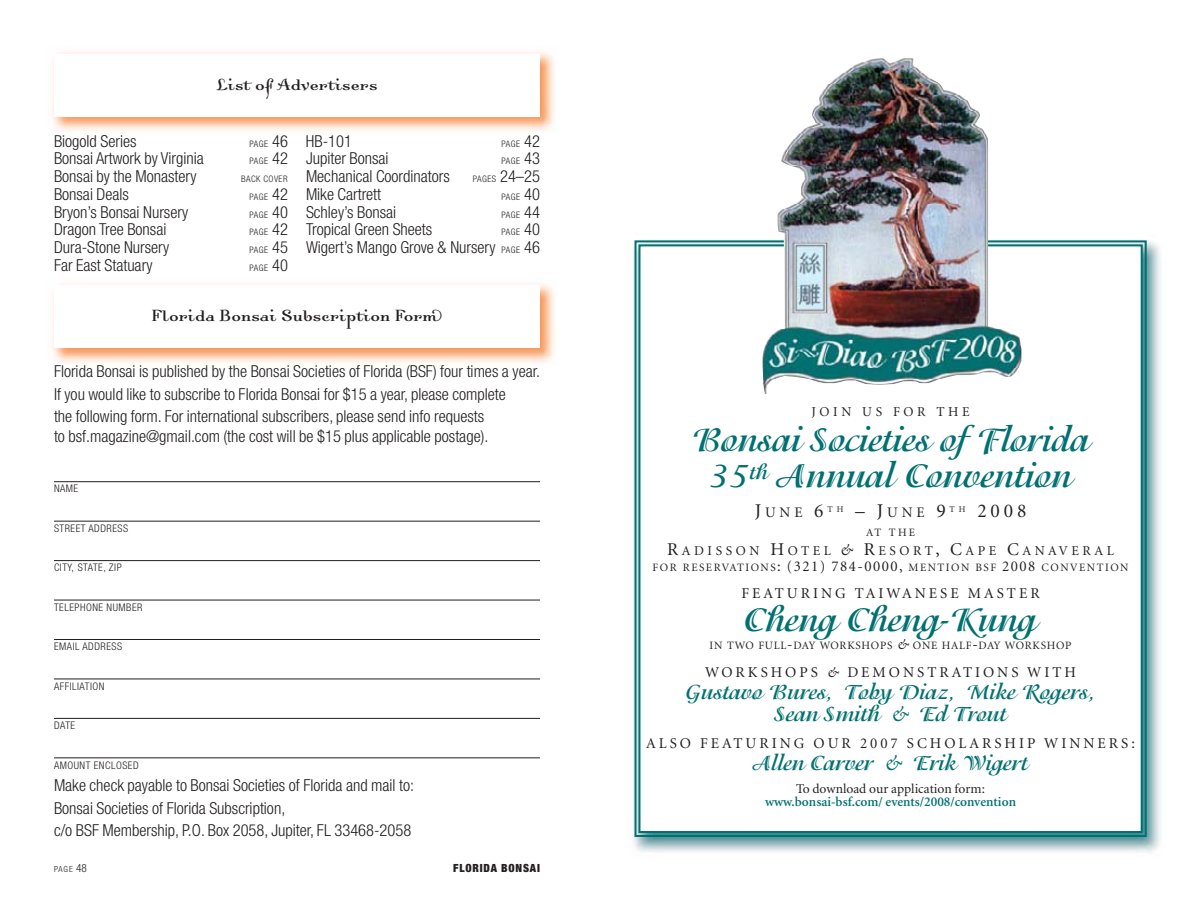
<style>
.page{position:relative;width:1188px;height:918px;background:#fff}
.page>*{position:absolute;margin:0;border:0;box-sizing:border-box;transform-origin:0 0}
.t1{font:700 36px/35.2px "AT Isadora";color:#007070;text-align:center}
.t2{font:700 22.5px/21.8px "AT Isadora";color:#007070;text-align:center}
.t3{font:21px "Dalliance Roman";color:#231f20}
.t4{font:19.5px "Minion";color:#231f20}
.t5{font:300 condensed 16.5px/22.5px "Helvetica Neue";color:#231f20}
.t6{font:15px "Minion";letter-spacing:.2em;color:#231f20}
.t7{font:14.7px "Minion";color:#231f20}
.t8{font:13.5px "Minion";letter-spacing:.265em;color:#231f20}
.t9{font:600 13.5px "Minion";color:#007070}
.t10{font:13.5px "Minion";color:#231f20}
.t11{font:11.25px "Minion";letter-spacing:.135em;color:#231f20}
.t12{font:11.25px "Minion";letter-spacing:.07em;color:#231f20}
.t13{font:900 condensed 11.25px "Helvetica Neue";letter-spacing:.075em;color:#231f20}
.t14{font:300 condensed 10.5px "Helvetica Neue";letter-spacing:.05em;color:#231f20}
.t15{font:300 condensed 9px "Helvetica Neue";letter-spacing:.05em;color:#231f20}
.t16{font:8.7px "Minion";color:#231f20}
.t17{font:300 condensed 8.4px "Helvetica Neue";color:#231f20}
.s1{font-size:16.5px}
.s2{font-size:9px}
.s3{font-family:"Dalliance Roman Ligatures"}
.s4{font-size:11.25px}
.s5{font-size:19.5px}
.s6{font-size:14.7px}
.s7{font-size:18px}
.s8{font-style:italic;font-size:16.5px}
.s9{font-size:15px}
.s10{font-style:italic;font-size:15px}
.s11{font-style:italic}
.s12{font-family:"Minion";font-weight:400;font-style:italic}
</style>
<div class="page">
<img style="left:52px;top:51px;width:503px;height:80px">
<div style="left:54px;top:54px;width:486px;height:63px;background:#fff"></div>
<img style="left:52px;top:283px;width:503px;height:80px">
<div style="left:54px;top:285px;width:486px;height:63px;background:#fff"></div>
<hr style="left:54px;top:481px;width:486px;height:1px;background:#231f20">
<hr style="left:54px;top:521px;width:486px;height:1px;background:#231f20">
<hr style="left:54px;top:560px;width:486px;height:1px;background:#231f20">
<hr style="left:54px;top:600px;width:486px;height:1px;background:#231f20">
<hr style="left:54px;top:639px;width:486px;height:1px;background:#231f20">
<hr style="left:54px;top:679px;width:486px;height:1px;background:#231f20">
<hr style="left:54px;top:718px;width:486px;height:1px;background:#231f20">
<hr style="left:54px;top:758px;width:486px;height:1px;background:#231f20">
<img style="left:633px;top:241px;width:528px;height:612px">
<svg style="left:633px;top:240px;width:515px;height:598px"></svg>
<img style="left:762px;top:58px;width:259px;height:336px">
<p class="t3" style="left:216px;top:70px;width:163px">List of Advertisers</p>
<p class="t5" style="left:54px;top:131px;width:84px">Biogold Series</p>
<p class="t15" style="left:250px;top:140px;width:40px">PAGE <span class="s1">46</span></p>
<p class="t5" style="left:54px;top:149px;width:151px">Bonsai Artwork by Virginia</p>
<p class="t15" style="left:250px;top:158px;width:40px">PAGE <span class="s1">42</span></p>
<p class="t5" style="left:54px;top:166px;width:144px">Bonsai by the Monastery</p>
<p class="t15" style="left:241px;top:176px;width:48px">BACK COVER</p>
<p class="t5" style="left:54px;top:184px;width:76px">Bonsai Deals</p>
<p class="t15" style="left:250px;top:193px;width:40px">PAGE <span class="s1">42</span></p>
<p class="t5" style="left:54px;top:202px;width:136px">Bryon’s Bonsai Nursery</p>
<p class="t15" style="left:250px;top:211px;width:40px">PAGE <span class="s1">40</span></p>
<p class="t5" style="left:54px;top:220px;width:114px">Dragon Tree Bonsai</p>
<p class="t15" style="left:250px;top:229px;width:40px">PAGE <span class="s1">42</span></p>
<p class="t5" style="left:54px;top:237px;width:117px">Dura-Stone Nursery</p>
<p class="t15" style="left:250px;top:247px;width:40px">PAGE <span class="s1">45</span></p>
<p class="t5" style="left:54px;top:255px;width:100px">Far East Statuary</p>
<p class="t15" style="left:250px;top:264px;width:40px">PAGE <span class="s1">40</span></p>
<p class="t5" style="left:306px;top:131px;width:48px">HB-101</p>
<p class="t15" style="left:502px;top:140px;width:40px">PAGE <span class="s1">42</span></p>
<p class="t5" style="left:306px;top:149px;width:84px">Jupiter Bonsai</p>
<p class="t15" style="left:502px;top:158px;width:40px">PAGE <span class="s1">43</span></p>
<p class="t5" style="left:306px;top:166px;width:145px">Mechanical Coordinators</p>
<p class="t15" style="left:473px;top:176px;width:69px">PAGES <span class="s1">24–25</span></p>
<p class="t5" style="left:306px;top:184px;width:77px">Mike Cartrett</p>
<p class="t15" style="left:502px;top:193px;width:40px">PAGE <span class="s1">40</span></p>
<p class="t5" style="left:306px;top:202px;width:92px">Schley’s Bonsai</p>
<p class="t15" style="left:502px;top:211px;width:40px">PAGE <span class="s1">44</span></p>
<p class="t5" style="left:306px;top:220px;width:128px">Tropical Green Sheets</p>
<p class="t15" style="left:502px;top:229px;width:40px">PAGE <span class="s1">40</span></p>
<p class="t5" style="left:306px;top:237px;width:236px">Wigert’s Mango Grove &amp; Nursery <span class="s2">PAGE</span> 46</p>
<p class="t3" style="left:151px;top:302px;width:293px">Florida Bonsai Subscription For<span class="s3">M</span></p>
<p class="t5" style="left:54px;top:362px;width:488px">Florida Bonsai is published by the Bonsai Societies of Florida (BSF) four times a year.<br>If you would like to subscribe to Florida Bonsai for $15 a year, please complete<br>the following form. For international subscribers, please send info requests</p>
<p class="t5" style="left:54px;top:427px;width:436px">to bsf.magazine@gmail.com (the cost will be $15 plus applicable postage).</p>
<p class="t14" style="left:54px;top:485px;width:26px">NAME</p>
<p class="t14" style="left:54px;top:524px;width:76px">STREET ADDRESS</p>
<p class="t14" style="left:54px;top:564px;width:69px">CITY, STATE, ZIP</p>
<p class="t14" style="left:54px;top:603px;width:90px">TELEPHONE NUMBER</p>
<p class="t14" style="left:54px;top:643px;width:70px">EMAIL ADDRESS</p>
<p class="t14" style="left:54px;top:682px;width:52px">AFFILIATION</p>
<p class="t14" style="left:54px;top:722px;width:23px">DATE</p>
<p class="t14" style="left:54px;top:761px;width:86px">AMOUNT ENCLOSED</p>
<p class="t5" style="left:54px;top:775px;width:362px">Make check payable to Bonsai Societies of Florida and mail to:<br>Bonsai Societies of Florida Subscription,<br>c/o BSF Membership, P.O. Box 2058, Jupiter, FL 33468-2058</p>
<p class="t17" style="left:54px;top:866px;width:34px">PAGE <span class="s4">48</span></p>
<p class="t13" style="left:453px;top:864px;width:88px">FLORIDA BONSAI</p>
<p class="t8" style="left:812px;top:406px;width:160px">JOIN US FOR THE</p>
<h1 class="t1" style="left:692px;top:425px;width:399px">Bonsai Societies of Florida<br>35<sup>th</sup> Annual Convention</h1>
<p class="t7" style="left:755px;top:507px;width:70px"><span class="s5">J</span>UNE <span class="s5">6</span></p>
<p class="t16" style="left:828px;top:506px;width:17px">T H</p>
<p class="t4" style="left:855px;top:503px;width:92px">– J<span class="s6">UNE</span> 9</p>
<p class="t16" style="left:950px;top:506px;width:17px">T H</p>
<p class="t4" style="left:977px;top:503px;width:51px">2008</p>
<p class="t12" style="left:866px;top:528px;width:51px">AT THE</p>
<p class="t8" style="left:667px;top:545px;width:448px"><span class="s7">R</span>ADISSON <span class="s7">H</span>OTEL <span class="s8">&amp;</span> <span class="s7">R</span>ESORT<span class="s7">, C</span>APE <span class="s7">C</span>ANAVERAL</p>
<p class="t11" style="left:653px;top:563px;width:477px">FOR RESERVATIONS<span class="s9">: (321) 784-0000,</span> MENTION BSF <span class="s9">2008</span> CONVENTION</p>
<p class="t6" style="left:742px;top:588px;width:300px">FEATURING TAIWANESE MASTER</p>
<h1 class="t1" style="left:744px;top:604px;width:294px">Cheng Cheng-Kung</h1>
<p class="t12" style="left:710px;top:641px;width:363px">IN TWO FULL<span class="s9">-</span>DAY WORKSHOPS <span class="s10">&amp;</span> ONE HALF<span class="s9">-</span>DAY WORKSHOP</p>
<p class="t6" style="left:705px;top:666px;width:372px">WORKSHOPS <span class="s11">&amp;</span> DEMONSTRATIONS WITH</p>
<h2 class="t2" style="left:686px;top:682px;width:411px">Gustavo Bures, Toby Diaz, Mike Rogers,<br>Sean Smith <span class="s12">&amp;</span> Ed Trout</h2>
<p class="t6" style="left:646px;top:738px;width:490px">ALSO FEATURING OUR 2007 SCHOLARSHIP WINNERS:</p>
<h2 class="t2" style="left:753px;top:754px;width:276px">Allen Carver <span class="s12">&amp;</span> Erik Wigert</h2>
<p class="t10" style="left:796px;top:783px;width:190px">To download our application form:</p>
<p class="t9" style="left:765px;top:796px;width:252px">www.bonsai-bsf.com/ events/2008/convention</p>
</div>
